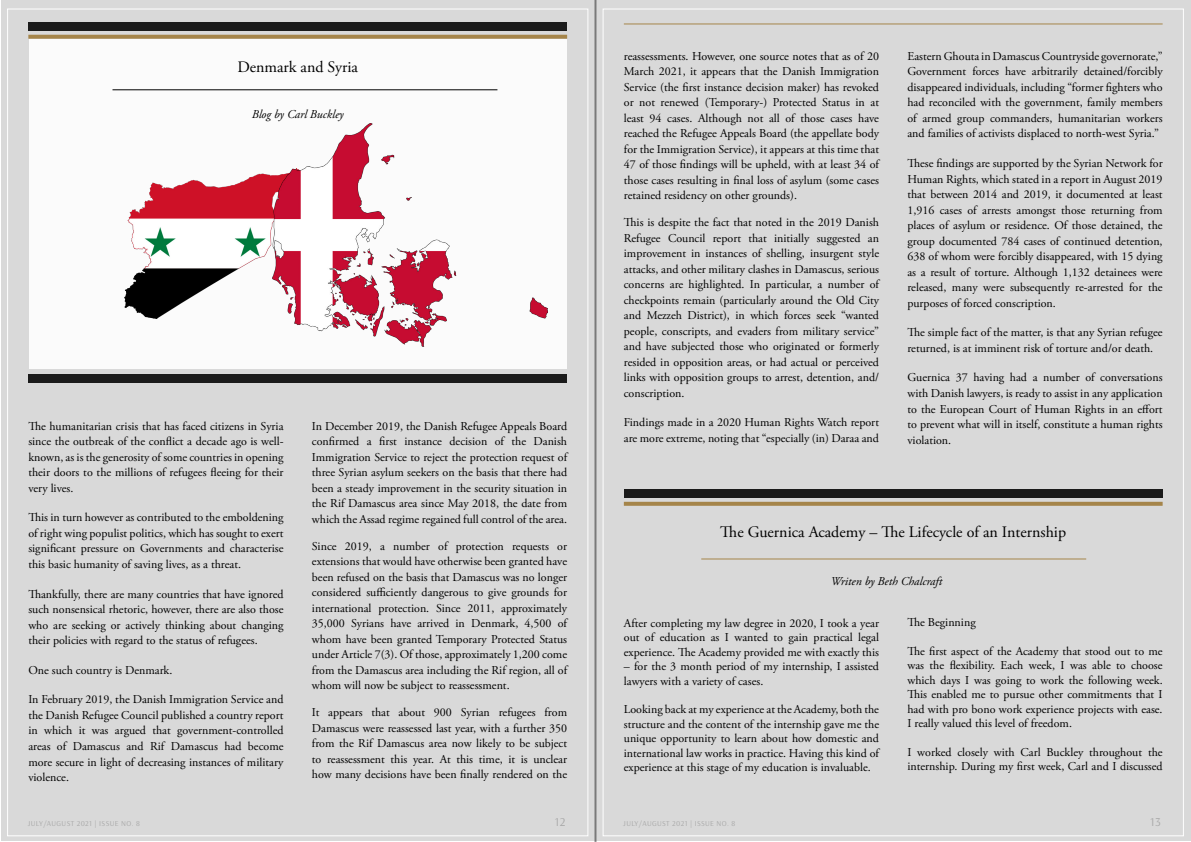
<style>
.page{position:relative;width:1191px;height:842px;background:#fff}
.page>*{position:absolute;margin:0;border:0;box-sizing:border-box;transform-origin:0 0}
.t1{font:16px "Adobe Garamond Pro";color:#000}
.t2{font:12px/15.5px "Adobe Garamond Pro";color:#000;text-align:justify}
.t3{font:italic 12px "Adobe Garamond Pro";color:#000}
.t4{font:12px "Arsenal";color:#a7a7a7}
.t5{font:7.5px "Arsenal";letter-spacing:.05em;color:#a7a7a7}
</style>
<div class="page">
<div style="left:1px;top:0;width:594px;height:841px;background:#d7d7d7"></div>
<div style="left:596px;top:0;width:595px;height:841px;background:#d7d7d7"></div>
<div style="left:29px;top:39px;width:537px;height:330px;background:#fff"></div>
<hr style="left:112px;top:89px;width:385px;height:1px;background:#000">
<div style="left:624px;top:489px;width:538px;height:9px;background:#1b1b1b"></div>
<div style="left:28px;top:22px;width:539px;height:9px;background:#1b1b1b"></div>
<div style="left:28px;top:374px;width:539px;height:9px;background:#1b1b1b"></div>
<svg style="left:624px;top:502px;width:538px;height:4px;background:#a78951"></svg>
<hr style="left:624px;top:23px;width:538px;height:1px;background:#a5854a">
<svg style="left:28px;top:35px;width:539px;height:4px;background:#a88a53"></svg>
<hr style="left:701px;top:558px;width:385px;height:1px;background:#a5854a">
<img style="left:124px;top:173px;width:148px;height:145px">
<img style="left:272px;top:123px;width:275px;height:223px">
<hr style="left:594px;top:0;width:2px;height:842px;background:#000">
<h1 class="t1" style="left:237px;top:58px;width:122px">Denmark and Syria</h1>
<p class="t3" style="left:252px;top:107px;width:93px">Blog by Carl Buckley</p>
<p class="t2" style="left:28px;top:419px;width:257px">The humanitarian crisis that has faced citizens in Syria since the outbreak of the conflict a decade ago is well&shy;known, as is the generosity of some countries in opening their doors to the millions of refugees fleeing for their very lives.</p>
<p class="t2" style="left:28px;top:510px;width:257px">This in turn however as contributed to the emboldening of right wing populist politics, which has sought to exert significant pressure on Governments and characterise this basic humanity of saving lives, as a threat.</p>
<p class="t2" style="left:28px;top:586px;width:257px">Thankfully, there are many countries that have ignored such nonsensical rhetoric, however, there are also those who are seeking or actively thinking about changing their policies with regard to the status of refugees.</p>
<p class="t2" style="left:28px;top:663px;width:146px">One such country is Denmark.</p>
<p class="t2" style="left:28px;top:692px;width:257px">In February 2019, the Danish Immigration Service and the Danish Refugee Council published a country report in which it was argued that government-controlled areas of Damascus and Rif Damascus had become more secure in light of decreasing instances of military violence.</p>
<p class="t2" style="left:312px;top:419px;width:257px">In December 2019, the Danish Refugee Appeals Board confirmed a first instance decision of the Danish Immigration Service to reject the protection request of three Syrian asylum seekers on the basis that there had been a steady improvement in the security situation in the Rif Damascus area since May 2018, the date from which the Assad regime regained full control of the area.</p>
<p class="t2" style="left:312px;top:538px;width:257px">Since 2019, a number of protection requests or extensions that would have otherwise been granted have been refused on the basis that Damascus was no longer considered sufficiently dangerous to give grounds for international protection. Since 2011, approximately 35,000 Syrians have arrived in Denmark, 4,500 of whom have been granted Temporary Protected Status under Article 7(3). Of those, approximately 1,200 come from the Damascus area including the Rif region, all of whom will now be subject to reassessment.</p>
<p class="t2" style="left:312px;top:705px;width:257px">It appears that about 900 Syrian refugees from Damascus were reassessed last year, with a further 350 from the Rif Damascus area now likely to be subject to reassessment this year. At this time, it is unclear how many decisions have been finally rendered on the</p>
<p class="t2" style="left:624px;top:49px;width:257px">reassessments. However, one source notes that as of 20<br>March 2021, it appears that the Danish Immigration Service (the first instance decision maker) has revoked or not renewed (Temporary-) Protected Status in at least 94 cases. Although not all of those cases have reached the Refugee Appeals Board (the appellate body for the Immigration Service), it appears at this time that 47 of those findings will be upheld, with at least 34 of those cases resulting in final loss of asylum (some cases retained residency on other grounds).</p>
<p class="t2" style="left:624px;top:215px;width:257px">This is despite the fact that noted in the 2019 Danish Refugee Council report that initially suggested an improvement in instances of shelling, insurgent style attacks, and other military clashes in Damascus, serious concerns are highlighted. In particular, a number of checkpoints remain (particularly around the Old City and Mezzeh District), in which forces seek “wanted people, conscripts, and evaders from military service” and have subjected those who originated or formerly resided in opposition areas, or had actual or perceived links with opposition groups to arrest, detention, and/ conscription.</p>
<p class="t2" style="left:624px;top:415px;width:257px">Findings made in a 2020 Human Rights Watch report are more extreme, noting that “especially (in) Daraa and</p>
<p class="t2" style="left:907px;top:49px;width:257px">Eastern Ghouta in Damascus Countryside governorate,” Government forces have arbitrarily detained/forcibly disappeared individuals, including “former fighters who had reconciled with the government, family members of armed group commanders, humanitarian workers and families of activists displaced to north-west Syria.”</p>
<p class="t2" style="left:907px;top:156px;width:257px">These findings are supported by the Syrian Network for Human Rights, which stated in a report in August 2019 that between 2014 and 2019, it documented at least 1,916 cases of arrests amongst those returning from places of asylum or residence. Of those detained, the group documented 784 cases of continued detention, 638 of whom were forcibly disappeared, with 15 dying as a result of torture. Although 1,132 detainees were released, many were subsequently re-arrested for the purposes of forced conscription.</p>
<p class="t2" style="left:907px;top:325px;width:257px">The simple fact of the matter, is that any Syrian refugee returned, is at imminent risk of torture and/or death.</p>
<p class="t2" style="left:907px;top:370px;width:257px">Guernica 37 having had a number of conversations with Danish lawyers, is ready to assist in any application to the European Court of Human Rights in an effort to prevent what will in itself, constitute a human rights violation.</p>
<h1 class="t1" style="left:720px;top:522px;width:347px">The Guernica Academy – The Lifecycle of an Internship</h1>
<p class="t3" style="left:831px;top:574px;width:113px">Writen by Beth Chalcraft</p>
<p class="t2" style="left:624px;top:616px;width:257px;line-height:14.4px">After completing my law degree in 2020, I took a year out of education as I wanted to gain practical legal experience. The Academy provided me with exactly this</p>
<p class="t2" style="left:624px;top:659px;width:257px;line-height:14.4px">– for the 3 month period of my internship, I assisted lawyers with a variety of cases.</p>
<p class="t2" style="left:624px;top:703px;width:257px;line-height:14.4px">Looking back at my experience at the Academy, both the structure and the content of the internship gave me the unique opportunity to learn about how domestic and international law works in practice. Having this kind of experience at this stage of my education is invaluable.</p>
<p class="t2" style="left:907px;top:615px;width:70px">The Beginning</p>
<p class="t2" style="left:907px;top:644px;width:257px;line-height:14.4px">The first aspect of the Academy that stood out to me was the flexibility. Each week, I was able to choose which days I was going to work the following week.<br>This enabled me to pursue other commitments that I had with pro bono work experience projects with ease.<br>I really valued this level of freedom.</p>
<p class="t2" style="left:907px;top:745px;width:257px;line-height:14.4px">I worked closely with Carl Buckley throughout the internship. During my first week, Carl and I discussed</p>
<p class="t5" style="left:28px;top:819px;width:113px">JULY/AUGUST 2021 | ISSUE NO. 8</p>
<p class="t4" style="left:555px;top:814px;width:12px">12</p>
<p class="t5" style="left:623px;top:819px;width:113px">JULY/AUGUST 2021 | ISSUE NO. 8</p>
<p class="t4" style="left:1150px;top:814px;width:12px">13</p>
</div>
